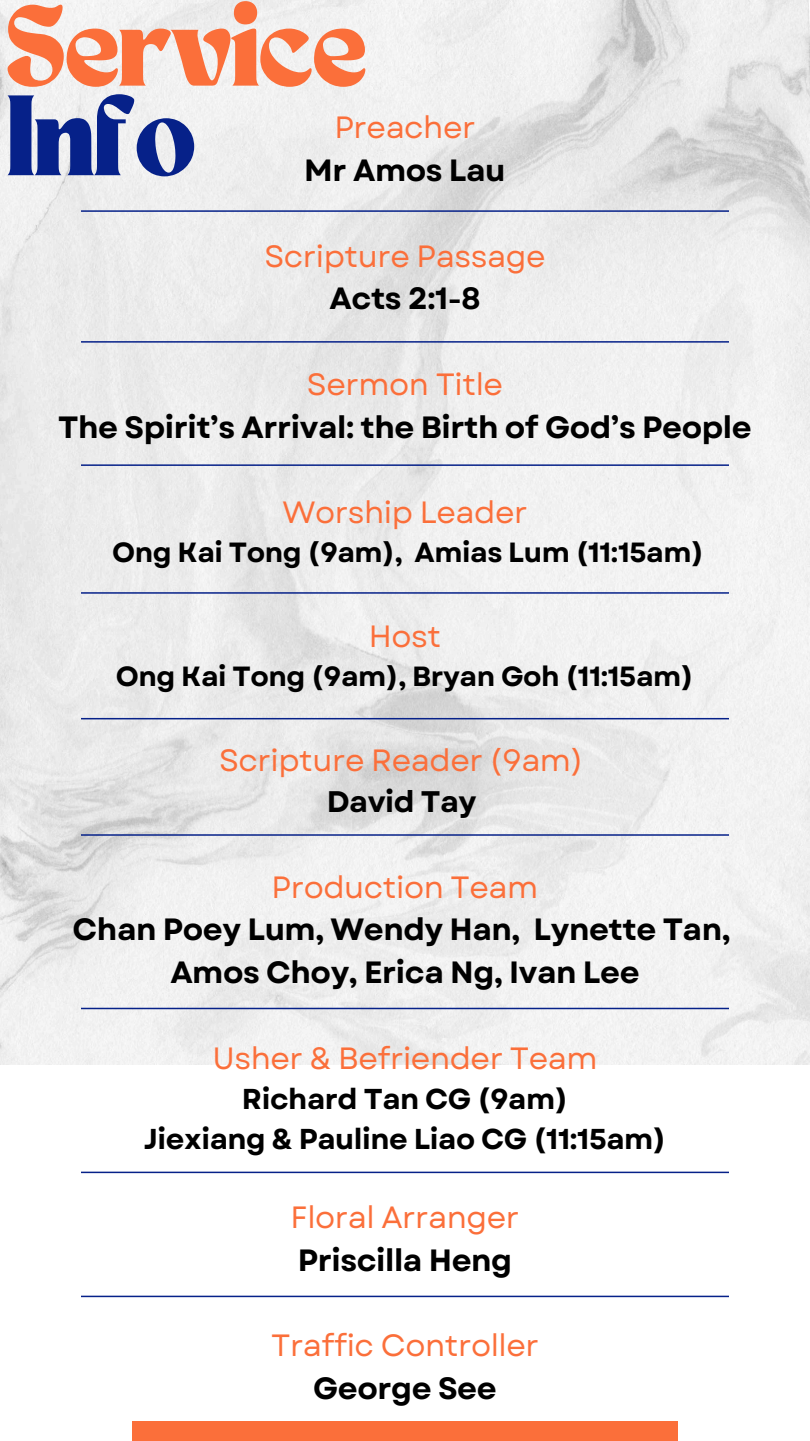
<style>
.page{position:relative;width:810px;height:1441px;background:#fff}
.page>*{position:absolute;margin:0;border:0;box-sizing:border-box;transform-origin:0 0}
.t1{font:79.7px "TANNIMBUS";letter-spacing:-.015em;color:#fb6f3a}
.t2{font:79.7px "TANNIMBUS";color:#062189}
.t3{font:30.7px "Garet";letter-spacing:-.015em;color:#fb6f3a}
.t4{font:700 30.7px/42.8px "Garet";letter-spacing:-.015em;color:#000;text-align:center}
.t5{font:700 29.7px "Garet";letter-spacing:-.015em;color:#000}
.t6{font:700 28.7px/39.8px "Garet";letter-spacing:-.015em;color:#000;text-align:center}
.t7{font:700 27.7px "Garet";letter-spacing:-.015em;color:#000}
</style>
<div class="page">
<img style="left:0;top:0;width:810px;height:1064px">
<hr style="left:81px;top:210px;width:648px;height:2px;background:#062189">
<hr style="left:81px;top:341px;width:648px;height:1px;background:#062189">
<hr style="left:81px;top:464px;width:648px;height:2px;background:#062189">
<hr style="left:81px;top:592px;width:648px;height:1px;background:#062189">
<hr style="left:81px;top:717px;width:648px;height:2px;background:#062189">
<hr style="left:81px;top:834px;width:648px;height:1px;background:#062189">
<hr style="left:81px;top:1007px;width:648px;height:2px;background:#062189">
<hr style="left:81px;top:1171px;width:648px;height:1px;background:#062189">
<hr style="left:81px;top:1295px;width:648px;height:1px;background:#062189">
<div style="left:132px;top:1420px;width:546px;height:20px;background:#fb6f3a"></div>
<h1 class="t1" style="left:7px;top:1px;width:362px">Service</h1>
<h1 class="t2" style="left:7px;top:91px;width:191px">Info</h1>
<p class="t3" style="left:334px;top:105px;width:143px">Preacher</p>
<p class="t4" style="left:304px;top:149px;width:203px">Mr Amos Lau</p>
<p class="t3" style="left:264px;top:233px;width:283px">Scripture Passage</p>
<p class="t4" style="left:329px;top:277px;width:152px">Acts 2:1-8</p>
<p class="t3" style="left:307px;top:362px;width:198px">Sermon Title</p>
<p class="t4" style="left:58px;top:405px;width:695px">The Spirit’s Arrival: the Birth of God’s People</p>
<p class="t3" style="left:282px;top:490px;width:247px">Worship Leader</p>
<p class="t7" style="left:112px;top:532px;width:593px">Ong Kai Tong (9am), Amias Lum (11:15am)</p>
<p class="t3" style="left:369px;top:614px;width:74px">Host</p>
<p class="t7" style="left:116px;top:656px;width:579px">Ong Kai Tong (9am), Bryan Goh (11:15am)</p>
<p class="t3" style="left:219px;top:737px;width:366px">Scripture Reader (9am)</p>
<p class="t5" style="left:327px;top:780px;width:151px">David Tay</p>
<p class="t3" style="left:272px;top:864px;width:268px">Production Team</p>
<p class="t4" style="left:73px;top:908px;width:659px">Chan Poey Lum, Wendy Han, Lynette Tan,<br>Amos Choy, Erica Ng, Ivan Lee</p>
<p class="t3" style="left:212px;top:1035px;width:387px">Usher &amp; Befriender Team</p>
<p class="t6" style="left:144px;top:1079px;width:524px">Richard Tan CG (9am)<br>Jiexiang &amp; Pauline Liao CG (11:15am)</p>
<p class="t3" style="left:291px;top:1194px;width:230px">Floral Arranger</p>
<p class="t4" style="left:298px;top:1238px;width:216px">Priscilla Heng</p>
<p class="t3" style="left:271px;top:1322px;width:269px">Traffic Controller</p>
<p class="t4" style="left:313px;top:1366px;width:185px">George See</p>
</div>
